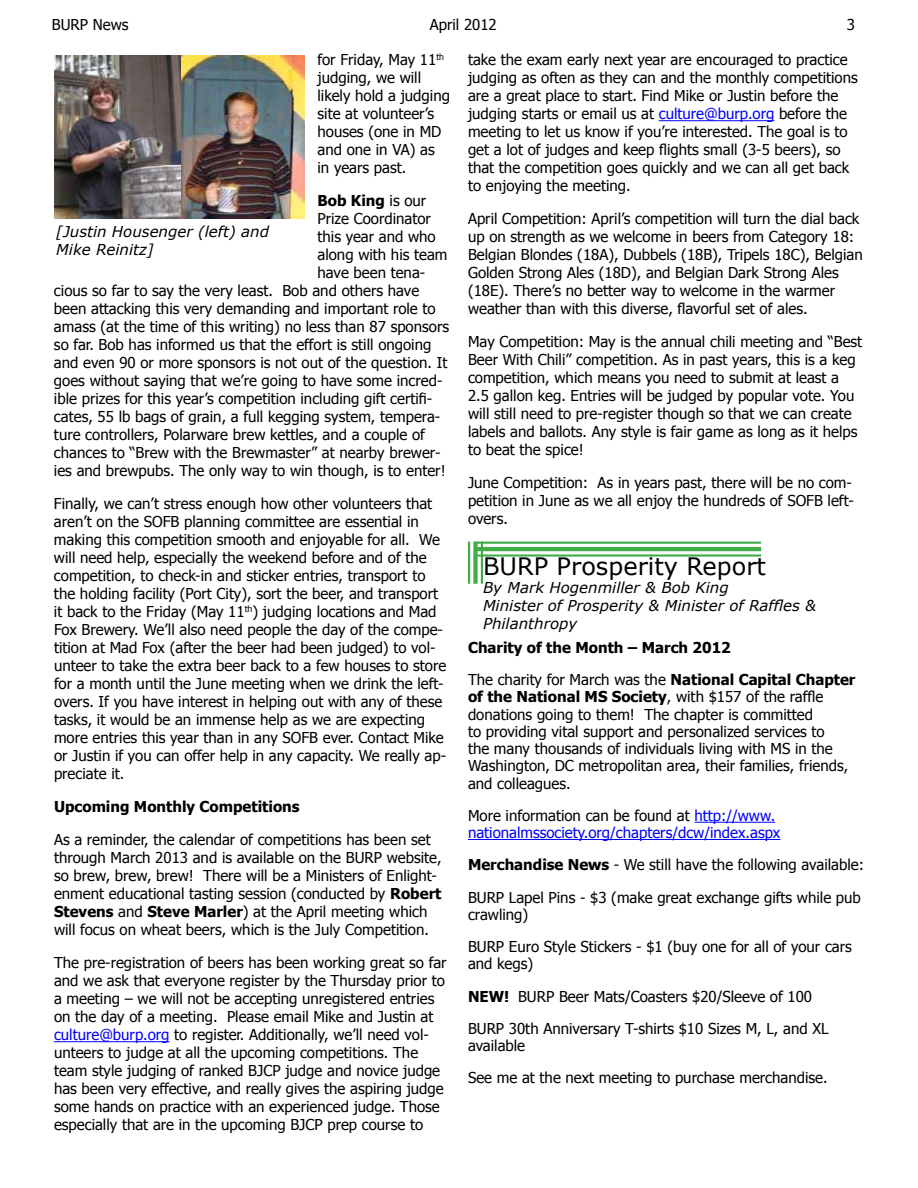
<style>
.page{position:relative;width:918px;height:1188px;background:#fff}
.page>*{position:absolute;margin:0;border:0;box-sizing:border-box;transform-origin:0 0}
.t1{font:24px "Verdana";color:#000}
.t2{font:15px/18px "Tahoma";color:#000}
.t3{font:italic 15px/18px "Verdana";color:#000}
.t4{font:700 15px/32.2px "Tahoma";color:#000}
.t5{font:15px/17.2px "Tahoma";color:#00f}
.s1{font-weight:400}
.s2{font-weight:700}
.s3{color:#00f}
.s4{color:#000}
</style>
<div class="page">
<img style="left:54px;top:55px;width:250px;height:164px">
<hr style="left:481px;top:542px;width:2px;height:42px;background:#41ad49">
<div style="left:473px;top:542px;width:5px;height:42px;background:#41ad49"></div>
<hr style="left:468px;top:542px;width:2px;height:42px;background:#41ad49">
<hr style="left:476px;top:542px;width:285px;height:2px;background:#41ad49">
<hr style="left:476px;top:547px;width:285px;height:4px;background:#41ad49">
<hr style="left:476px;top:554px;width:285px;height:3px;background:#41ad49">
<hr style="left:54px;top:1041px;width:116px;height:1px;background:#00f">
<hr style="left:659px;top:120px;width:115px;height:1px;background:#00f">
<hr style="left:694px;top:822px;width:81px;height:1px;background:#00f">
<hr style="left:468px;top:839px;width:312px;height:1px;background:#00f">
<p class="t2" style="left:52px;top:15px;width:78px">BURP News</p>
<p class="t2" style="left:430px;top:15px;width:69px">April 2012</p>
<p class="t2" style="left:847px;top:15px;width:10px">3</p>
<p class="t2" style="left:318px;top:50px;width:134px">for Friday, May 11<sup>th </sup>judging, we will likely hold a judging site at volunteer’s houses (one in MD and one in VA) as in years past.</p>
<p class="t4" style="left:318px;top:184px;width:110px">Bob King <span class="s1">is our</span></p>
<p class="t2" style="left:318px;top:209px;width:115px">Prize Coordinator</p>
<p class="t2" style="left:318px;top:227px;width:120px">this year and who</p>
<p class="t2" style="left:318px;top:245px;width:132px">along with his team</p>
<p class="t2" style="left:318px;top:263px;width:109px">have been tena-</p>
<p class="t2" style="left:54px;top:281px;width:367px">cious so far to say the very least. Bob and others have</p>
<p class="t2" style="left:54px;top:299px;width:383px">been attacking this very demanding and important role to</p>
<p class="t2" style="left:54px;top:317px;width:397px">amass (at the time of this writing) no less than 87 sponsors</p>
<p class="t2" style="left:54px;top:335px;width:379px">so far. Bob has informed us that the effort is still ongoing</p>
<p class="t2" style="left:54px;top:353px;width:395px">and even 90 or more sponsors is not out of the question. It</p>
<p class="t2" style="left:54px;top:371px;width:390px">goes without saying that we’re going to have some incred-</p>
<p class="t2" style="left:54px;top:389px;width:380px">ible prizes for this year’s competition including gift certifi-</p>
<p class="t2" style="left:54px;top:407px;width:388px">cates, 55 lb bags of grain, a full kegging system, tempera-</p>
<p class="t2" style="left:54px;top:425px;width:373px">ture controllers, Polarware brew kettles, and a couple of</p>
<p class="t2" style="left:54px;top:443px;width:388px">chances to “Brew with the Brewmaster” at nearby brewer-</p>
<p class="t2" style="left:54px;top:461px;width:393px">ies and brewpubs. The only way to win though, is to enter!</p>
<p class="t2" style="left:54px;top:494px;width:394px">Finally, we can’t stress enough how other volunteers that aren’t on the SOFB planning committee are essential in making this competition smooth and enjoyable for all. We will need help, especially the weekend before and of the competition, to check-in and sticker entries, transport to the holding facility (Port City), sort the beer, and transport it back to the Friday (May 11<sup>th</sup>) judging locations and Mad Fox Brewery. We’ll also need people the day of the compe&shy;tition at Mad Fox (after the beer had been judged) to vol&shy;unteer to take the extra beer back to a few houses to store for a month until the June meeting when we drink the left&shy;overs. If you have interest in helping out with any of these tasks, it would be an immense help as we are expecting more entries this year than in any SOFB ever. Contact Mike or Justin if you can offer help in any capacity. We really ap&shy;preciate it.</p>
<p class="t4" style="left:54px;top:790px;width:247px">Upcoming Monthly Competitions</p>
<p class="t2" style="left:54px;top:830px;width:389px">As a reminder, the calendar of competitions has been set through March 2013 and is available on the BURP website, so brew, brew, brew! There will be a Ministers of Enlight&shy;enment educational tasting session (conducted by <span class="s2">Robert Stevens</span> and <span class="s2">Steve Marler</span>) at the April meeting which will focus on wheat beers, which is the July Competition.</p>
<p class="t2" style="left:54px;top:953px;width:394px">The pre-registration of beers has been working great so far and we ask that everyone register by the Thursday prior to a meeting – we will not be accepting unregistered entries on the day of a meeting. Please email Mike and Justin at <span class="s3">culture@burp.org</span> to register. Additionally, we’ll need vol&shy;unteers to judge at all the upcoming competitions. The team style judging of ranked BJCP judge and novice judge has been very effective, and really gives the aspiring judge some hands on practice with an experienced judge. Those especially that are in the upcoming BJCP prep course to</p>
<p class="t3" style="left:56px;top:223px;width:214px">[Justin Housenger (left) and<br>Mike Reinitz]</p>
<p class="t2" style="left:468px;top:50px;width:391px">take the exam early next year are encouraged to practice judging as often as they can and the monthly competitions are a great place to start. Find Mike or Justin before the judging starts or email us at <span class="s3">culture@burp.org</span> before the meeting to let us know if you’re interested. The goal is to get a lot of judges and keep flights small (3-5 beers), so that the competition goes quickly and we can all get back to enjoying the meeting.</p>
<p class="t2" style="left:468px;top:209px;width:396px">April Competition: April’s competition will turn the dial back up on strength as we welcome in beers from Category 18:<br>Belgian Blondes (18A), Dubbels (18B), Tripels 18C), Belgian Golden Strong Ales (18D), and Belgian Dark Strong Ales (18E). There’s no better way to welcome in the warmer weather than with this diverse, flavorful set of ales.</p>
<p class="t2" style="left:468px;top:332px;width:396px">May Competition: May is the annual chili meeting and “Best Beer With Chili” competition. As in past years, this is a keg competition, which means you need to submit at least a 2.5 gallon keg. Entries will be judged by popular vote. You will still need to pre-register though so that we can create labels and ballots. Any style is fair game as long as it helps to beat the spice!</p>
<p class="t2" style="left:468px;top:473px;width:387px">June Competition: As in years past, there will be no com&shy;petition in June as we all enjoy the hundreds of SOFB left&shy;overs.</p>
<h1 class="t1" style="left:483px;top:550px;width:285px">BURP Prosperity Report</h1>
<p class="t3" style="left:483px;top:578px;width:335px">By Mark Hogenmiller &amp; Bob King<br>Minister of Prosperity &amp; Minister of Raffles &amp;<br>Philanthropy</p>
<p class="t4" style="left:468px;top:630px;width:389px">Charity of the Month – March 2012<br><span class="s1">The charity for March was the</span> National Capital Chapter</p>
<p class="t2" style="left:468px;top:688px;width:382px;line-height:17.2px"><span class="s2">of the National MS Society</span>, with $157 of the raffle donations going to them! The chapter is committed<br>to providing vital support and personalized services to the many thousands of individuals living with MS in the Washington, DC metropolitan area, their families, friends, and colleagues.</p>
<p class="t5" style="left:468px;top:806px;width:314px"><span class="s4">More information can be found at</span> http://www. nationalmssociety.org/chapters/dcw/index.aspx</p>
<p class="t2" style="left:468px;top:848px;width:398px;line-height:32.2px"><span class="s2">Merchandise News</span> - We still have the following available:<br>BURP Lapel Pins - $3 (make great exchange gifts while pub</p>
<p class="t2" style="left:468px;top:898px;width:385px;line-height:32.2px">crawling)<br>BURP Euro Style Stickers - $1 (buy one for all of your cars</p>
<p class="t2" style="left:468px;top:947px;width:362px;line-height:32.2px">and kegs)<br><span class="s2">NEW!</span> BURP Beer Mats/Coasters $20/Sleeve of 100<br>BURP 30th Anniversary T-shirts $10 Sizes M, L, and XL</p>
<p class="t2" style="left:468px;top:1029px;width:361px;line-height:32.2px">available<br>See me at the next meeting to purchase merchandise.</p>
</div>
